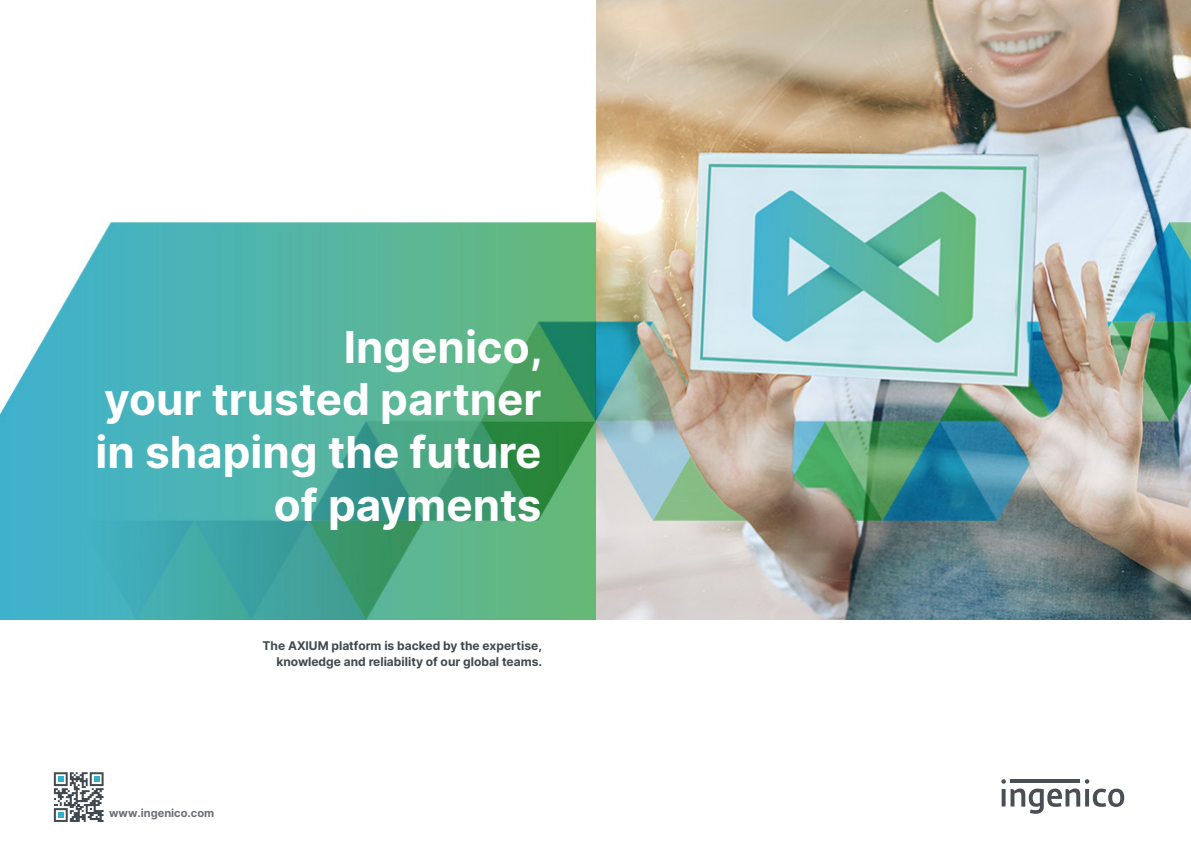
<style>
.page{position:relative;width:1191px;height:842px;background:#fff}
.page>*{position:absolute;margin:0;border:0;box-sizing:border-box;transform-origin:0 0}
.TITRE_68{font:700 44px/52.8px "Inter";color:#fff;text-align:right}
.SOUS-TITRE_12{font:700 12px/16px "Inter";color:#414950;text-align:right}
.t1{font:700 11.1px "Inter";color:#6c7075}
</style>
<div class="page">
<img style="left:0;top:0;width:1191px;height:620px">
<svg style="left:1001px;top:779px;width:123px;height:35px"></svg>
<svg style="left:54px;top:772px;width:50px;height:50px"></svg>
<p class="TITRE_68" style="left:95px;top:319px;width:449px">Ingenico,<br>your trusted partner in shaping the future of payments</p>
<p class="SOUS-TITRE_12" style="left:262px;top:637px;width:281px">The AXIUM platform is backed by the expertise, knowledge and reliability of our global teams.</p>
<p class="t1" style="left:109px;top:805px;width:107px">www.ingenico.com</p>
</div>
